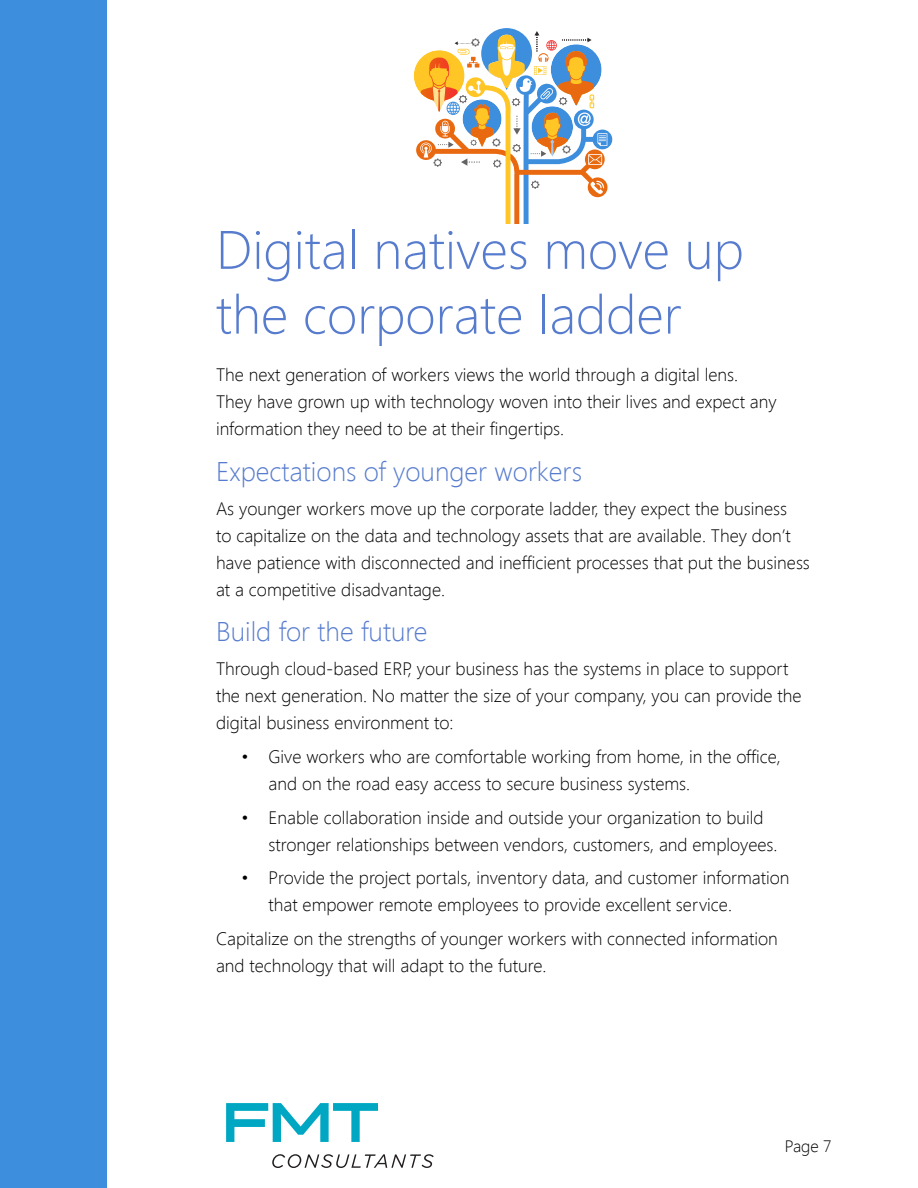
<style>
.page{position:relative;width:918px;height:1188px;background:#fff}
.page>*{position:absolute;margin:0;border:0;box-sizing:border-box;transform-origin:0 0}
.t1{font:300 54px/64.8px "Segoe UI";color:#577cce}
.t2{font:300 27px "Segoe UI";color:#577cce}
.t3{font:300 18px/27px "Segoe UI";color:#000}
.t4{font:300 16.5px "Segoe UI";color:#000}
</style>
<div class="page">
<svg style="left:226px;top:1103px;width:152px;height:39px"></svg>
<svg style="left:272px;top:1154px;width:162px;height:14px"></svg>
<div style="left:0;top:0;width:107px;height:1188px;background:#3e8ede"></div>
<svg style="left:593px;top:130px;width:19px;height:19px"></svg>
<svg style="left:414px;top:28px;width:193px;height:196px"></svg>
<h1 class="t1" style="left:216px;top:215px;width:529px">Digital natives move up the corporate ladder</h1>
<p class="t3" style="left:216px;top:360px;width:562px">The next generation of workers views the world through a digital lens.<br>They have grown up with technology woven into their lives and expect any information they need to be at their fingertips.</p>
<h2 class="t2" style="left:216px;top:453px;width:368px">Expectations of younger workers</h2>
<p class="t3" style="left:216px;top:494px;width:595px">As younger workers move up the corporate ladder, they expect the business<br>to capitalize on the data and technology assets that are available. They don’t have patience with disconnected and inefficient processes that put the business at a competitive disadvantage.</p>
<h2 class="t2" style="left:216px;top:613px;width:213px">Build for the future</h2>
<p class="t3" style="left:216px;top:655px;width:587px">Through cloud-based ERP, your business has the systems in place to support the next generation. No matter the size of your company, you can provide the digital business environment to:</p>
<p class="t3" style="left:269px;top:742px;width:514px;text-indent:-27px">• Give workers who are comfortable working from home, in the office, and on the road easy access to secure business systems.</p>
<p class="t3" style="left:269px;top:803px;width:511px;text-indent:-27px">• Enable collaboration inside and outside your organization to build stronger relationships between vendors, customers, and employees.</p>
<p class="t3" style="left:269px;top:864px;width:522px;text-indent:-27px">• Provide the project portals, inventory data, and customer information that empower remote employees to provide excellent service.</p>
<p class="t3" style="left:216px;top:925px;width:563px">Capitalize on the strengths of younger workers with connected information and technology that will adapt to the future.</p>
<p class="t4" style="left:785px;top:1135px;width:48px">Page 7</p>
</div>
